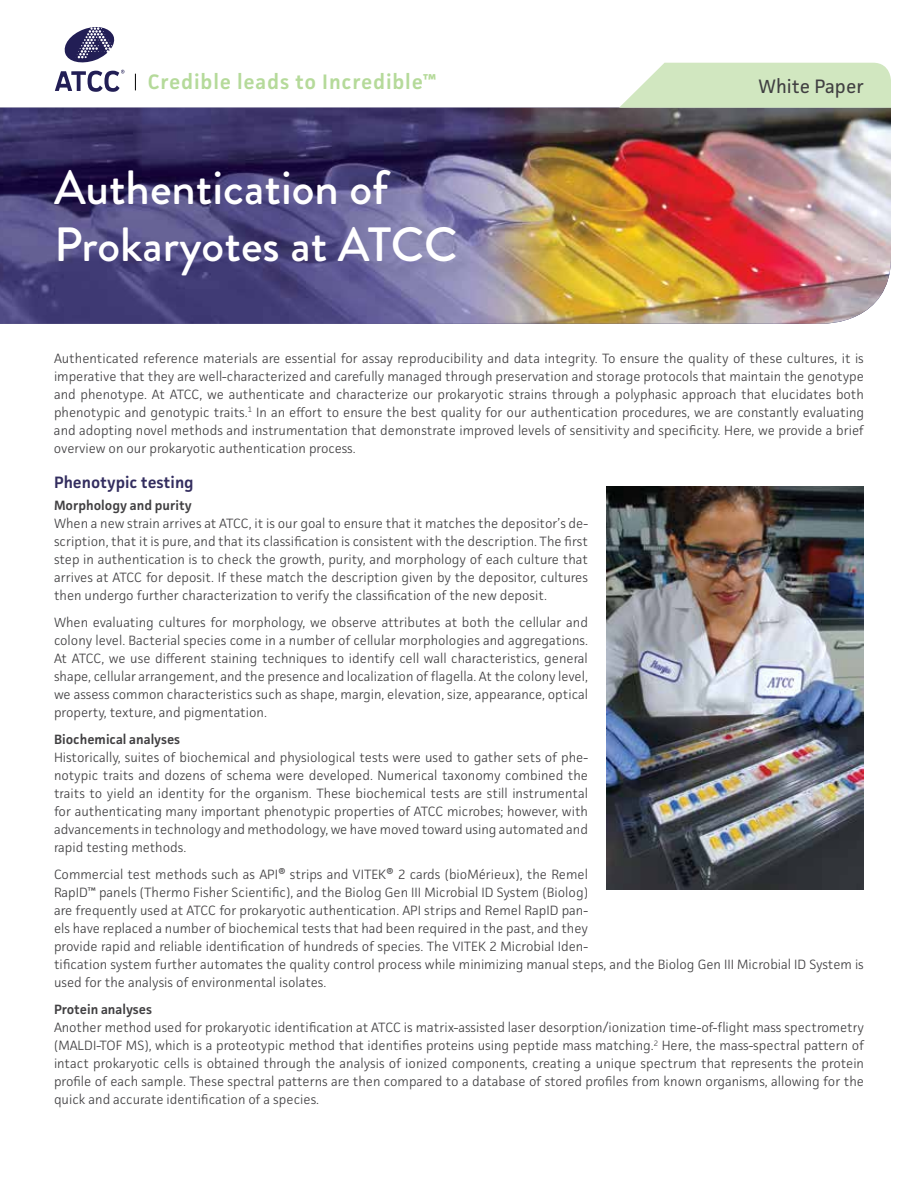
<style>
.page{position:relative;width:918px;height:1188px;background:#fff}
.page>*{position:absolute;margin:0;border:0;box-sizing:border-box;transform-origin:0 0}
.t1{font:500 48px/57.6px "Brandon Grotesque";color:#fff}
.t2{font:600 21px "Facit";letter-spacing:.04em;color:#b5da9a}
.t3{font:19.5px "Facit";color:#414042}
.t4{font:600 16.5px "Facit";color:#332d5f}
.t5{font:300 13.5px/18px "Facit";color:#414042;text-align:justify}
.t6{font:600 13.5px "Facit";color:#414042}
</style>
<div class="page">
<img style="left:0;top:108px;width:891px;height:216px">
<svg style="left:55px;top:27px;width:69px;height:65px"></svg>
<svg style="left:135px;top:74px;width:1px;height:16px"></svg>
<svg style="left:619px;top:63px;width:272px;height:45px"></svg>
<img style="left:606px;top:486px;width:258px;height:403px">
<h2 class="t2" style="left:148px;top:69px;width:290px">Credible leads to Incredible™</h2>
<h3 class="t3" style="left:759px;top:74px;width:107px">White Paper</h3>
<h1 class="t1" style="left:54px;top:159px;width:405px">Authentication of<br>Prokaryotes at ATCC</h1>
<p class="t5" style="left:54px;top:349px;width:812px">Authenticated reference materials are essential for assay reproducibility and data integrity. To ensure the quality of these cultures, it is imperative that they are well-characterized and carefully managed through preservation and storage protocols that maintain the genotype and phenotype. At ATCC, we authenticate and characterize our prokaryotic strains through a polyphasic approach that elucidates both phenotypic and genotypic traits.<sup>1</sup> In an effort to ensure the best quality for our authentication procedures, we are constantly evaluating and adopting novel methods and instrumentation that demonstrate improved levels of sensitivity and specificity. Here, we provide a brief overview on our prokaryotic authentication process.</p>
<p class="t4" style="left:54px;top:472px;width:141px">Phenotypic testing</p>
<p class="t6" style="left:54px;top:497px;width:139px">Morphology and purity</p>
<p class="t5" style="left:54px;top:514px;width:536px">When a new strain arrives at ATCC, it is our goal to ensure that it matches the depositor’s de&shy;scription, that it is pure, and that its classification is consistent with the description. The first step in authentication is to check the growth, purity, and morphology of each culture that arrives at ATCC for deposit. If these match the description given by the depositor, cultures then undergo further characterization to verify the classification of the new deposit.</p>
<p class="t5" style="left:54px;top:613px;width:536px">When evaluating cultures for morphology, we observe attributes at both the cellular and colony level. Bacterial species come in a number of cellular morphologies and aggregations.<br>At ATCC, we use different staining techniques to identify cell wall characteristics, general shape, cellular arrangement, and the presence and localization of flagella. At the colony level, we assess common characteristics such as shape, margin, elevation, size, appearance, optical property, texture, and pigmentation.</p>
<p class="t6" style="left:54px;top:731px;width:128px">Biochemical analyses</p>
<p class="t5" style="left:54px;top:748px;width:536px">Historically, suites of biochemical and physiological tests were used to gather sets of phe&shy;notypic traits and dozens of schema were developed. Numerical taxonomy combined the traits to yield an identity for the organism. These biochemical tests are still instrumental for authenticating many important phenotypic properties of ATCC microbes; however, with advancements in technology and methodology, we have moved toward using automated and rapid testing methods.</p>
<p class="t5" style="left:54px;top:865px;width:811px;text-align:left">Commercial test methods such as API® strips and VITEK® 2 cards (bioMérieux), the Remel<br>RapID™ panels (Thermo Fisher Scientific), and the Biolog Gen III Microbial ID System (Biolog)<br>are frequently used at ATCC for prokaryotic authentication. API strips and Remel RapID pan-<br>els have replaced a number of biochemical tests that had been required in the past, and they<br>provide rapid and reliable identification of hundreds of species. The VITEK 2 Microbial Iden-<br>tification system further automates the quality control process while minimizing manual steps, and the Biolog Gen III Microbial ID System is used for the analysis of environmental isolates.</p>
<p class="t6" style="left:54px;top:1001px;width:99px">Protein analyses</p>
<p class="t5" style="left:54px;top:1018px;width:812px">Another method used for prokaryotic identification at ATCC is matrix-assisted laser desorption/ionization time-of-flight mass spectrometry (MALDI-TOF MS), which is a proteotypic method that identifies proteins using peptide mass matching.<sup>2</sup> Here, the mass-spectral pattern of intact prokaryotic cells is obtained through the analysis of ionized components, creating a unique spectrum that represents the protein profile of each sample. These spectral patterns are then compared to a database of stored profiles from known organisms, allowing for the quick and accurate identification of a species.</p>
</div>
